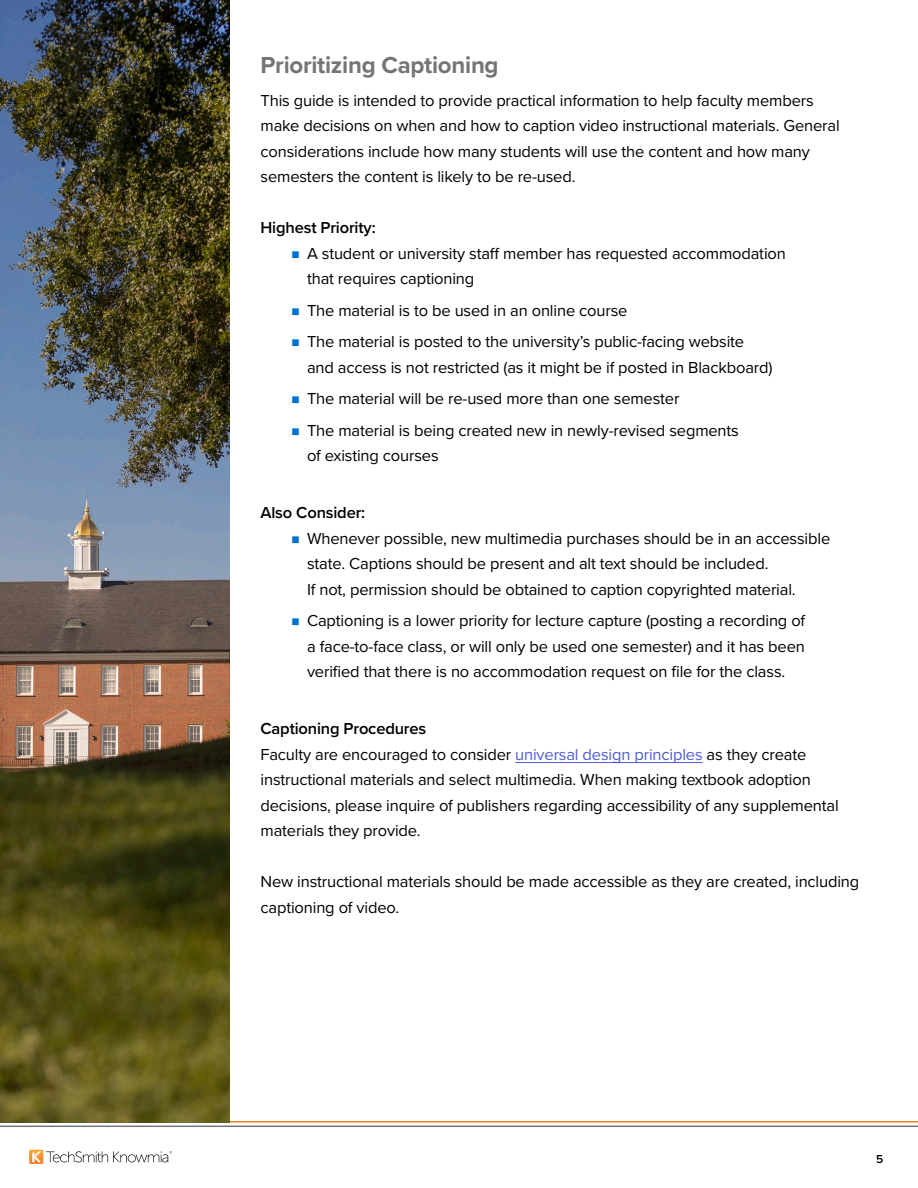
<style>
.page{position:relative;width:918px;height:1188px;background:#fff}
.page>*{position:absolute;margin:0;border:0;box-sizing:border-box;transform-origin:0 0}
.t1{font:700 24px "Proxima Nova";letter-spacing:-.01em;color:#767576}
.t2{font:16.5px/25.5px "Proxima Nova";letter-spacing:-.01em;color:#000}
.t3{font:600 16.5px "Proxima Nova";letter-spacing:-.01em;color:#000}
.t4{font:600 12px "Proxima Nova";color:#000}
.s1{color:#4f5cd6}
</style>
<div class="page">
<hr style="left:0;top:1121px;width:918px;height:2px;background:#ee7e25">
<hr style="left:0;top:1126px;width:918px;height:1px;background:#757575">
<svg style="left:29px;top:1150px;width:143px;height:14px"></svg>
<hr style="left:515px;top:762px;width:188px;height:1px;background:#4f5cd6">
<img style="left:0;top:0;width:230px;height:1122px">
<h2 class="t1" style="left:261px;top:47px;width:240px">Prioritizing Captioning</h2>
<p class="t2" style="left:261px;top:87px;width:581px">This guide is intended to provide practical information to help faculty members make decisions on when and how to caption video instructional materials. General considerations include how many students will use the content and how many semesters the content is likely to be re-used.</p>
<h3 class="t3" style="left:261px;top:216px;width:117px">Highest Priority:</h3>
<p class="t2" style="left:307px;top:240px;width:480px">A student or university staf member has requested accommodation that requires captioning</p>
<p class="t2" style="left:307px;top:297px;width:322px">The material is to be used in an online course</p>
<p class="t2" style="left:307px;top:328px;width:467px">The material is posted to the university’s public-facing website and access is not restricted (as it might be if posted in Blackboard)</p>
<p class="t2" style="left:307px;top:385px;width:374px">The material will be re-used more than one semester</p>
<p class="t2" style="left:307px;top:417px;width:433px">The material is being created new in newly-revised segments of existing courses</p>
<h3 class="t3" style="left:261px;top:501px;width:106px">Also Consider:</h3>
<p class="t2" style="left:307px;top:525px;width:525px">Whenever possible, new multimedia purchases should be in an accessible state. Captions should be present and alt text should be included.<br>If not, permission should be obtained to caption copyrighted material.</p>
<p class="t2" style="left:307px;top:607px;width:500px;text-align:justify">Captioning is a lower priority for lecture capture (posting a recording of a face-to-face class, or will only be used one semester) and it has been verifed that there is no accommodation request on fle for the class.</p>
<h3 class="t3" style="left:261px;top:717px;width:167px">Captioning Procedures</h3>
<p class="t2" style="left:261px;top:741px;width:580px">Faculty are encouraged to consider <span class="s1">universal design principles</span> as they create instructional materials and select multimedia. When making textbook adoption decisions, please inquire of publishers regarding accessibility of any supplemental materials they provide.</p>
<p class="t2" style="left:261px;top:868px;width:600px">New instructional materials should be made accessible as they are created, including captioning of video.</p>
<p class="t4" style="left:876px;top:1150px;width:9px">5</p>
</div>
